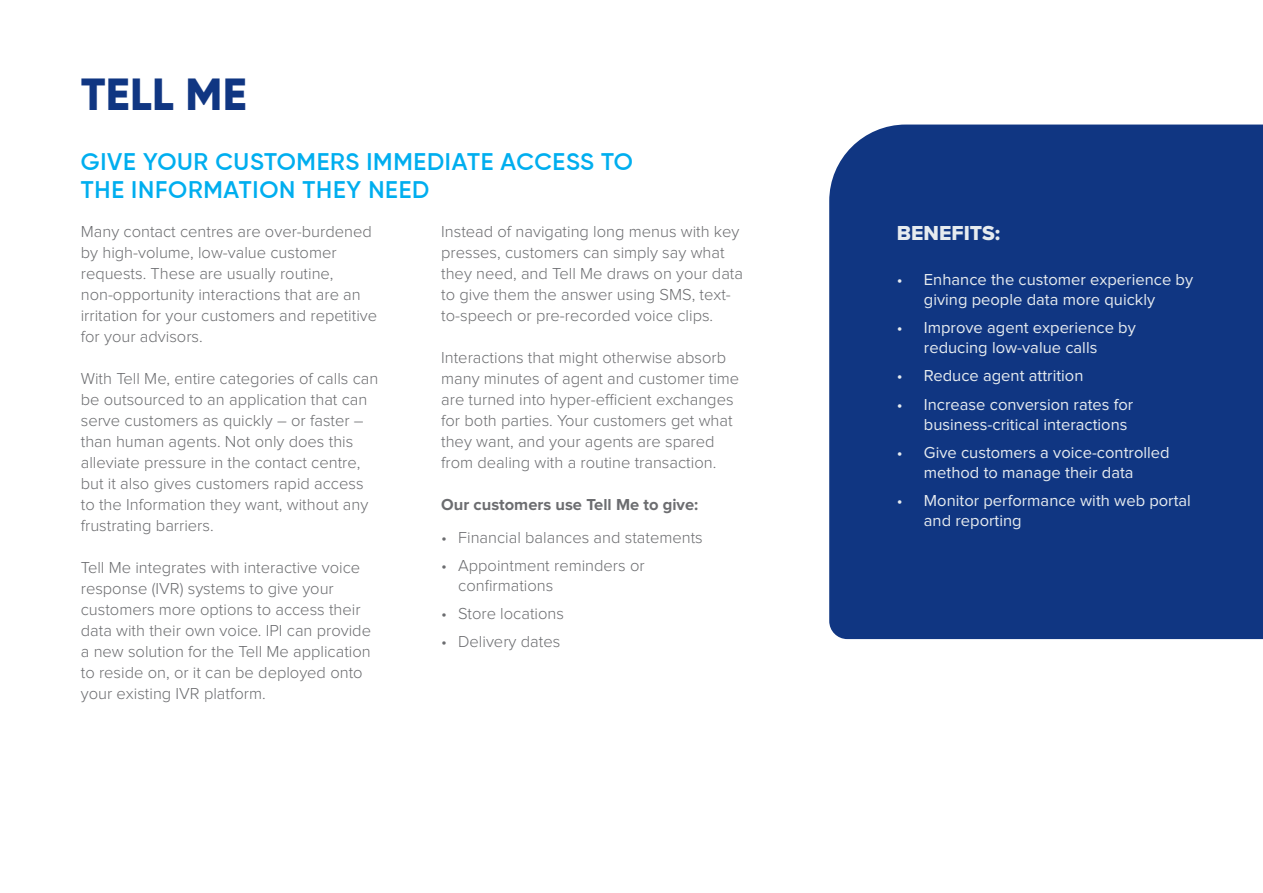
<style>
.page{position:relative;width:1263px;height:893px;background:#fff}
.page>*{position:absolute;margin:0;border:0;box-sizing:border-box;transform-origin:0 0}
.Inside_Title_-_Block{font:800 45px "Gilroy";letter-spacing:.01em;color:#103682}
.Inside_Title-_Block{font:600 24px/28.8px "Gilroy";letter-spacing:.03em;color:#00aeef}
.Large_Bullet_Heading{font:21px "Proxima Nova Extrabld";color:#e6ebef}
.t1{font:300 16.5px/21px "Proxima Nova";color:#6c6d70}
.t2{font:16.5px/19.8px "Proxima Nova";color:#e6ebef}
.t3{font:700 16.5px "Proxima Nova";color:#6c6d70}
</style>
<div class="page">
<div style="left:829px;top:125px;width:434px;height:514px;background:#103682"></div>
<p class="Inside_Title_-_Block" style="left:81px;top:65px;width:167px">TELL ME</p>
<p class="Inside_Title-_Block" style="left:81px;top:147px;width:554px">GIVE YOUR CUSTOMERS IMMEDIATE ACCESS TO<br>THE INFORMATION THEY NEED</p>
<p class="t1" style="left:81px;top:221px;width:298px">Many contact centres are over-burdened by high-volume, low-value customer requests. These are usually routine, non-opportunity interactions that are an irritation for your customers and repetitive for your advisors.</p>
<p class="t1" style="left:81px;top:368px;width:299px">With Tell Me, entire categories of calls can be outsourced to an application that can serve customers as quickly – or faster – than human agents. Not only does this alleviate pressure in the contact centre, but it also gives customers rapid access to the Information they want, without any frustrating barriers.</p>
<p class="t1" style="left:81px;top:557px;width:292px">Tell Me integrates with interactive voice response (IVR) systems to give your customers more options to access their data with their own voice. IPI can provide a new solution for the Tell Me application to reside on, or it can be deployed onto your existing IVR platform.</p>
<p class="t1" style="left:441px;top:221px;width:303px">Instead of navigating long menus with key presses, customers can simply say what they need, and Tell Me draws on your data to give them the answer using SMS, text&shy;to-speech or pre-recorded voice clips.</p>
<p class="t1" style="left:441px;top:347px;width:300px">Interactions that might otherwise absorb many minutes of agent and customer time are turned into hyper-efficient exchanges for both parties. Your customers get what they want, and your agents are spared from dealing with a routine transaction.</p>
<p class="t3" style="left:441px;top:495px;width:259px">Our customers use Tell Me to give:</p>
<p class="t1" style="left:441px;top:527px;width:263px">• Financial balances and statements</p>
<p class="t1" style="left:458px;top:556px;width:188px;line-height:19.8px;text-indent:-17px">• Appointment reminders or confirmations</p>
<p class="t1" style="left:441px;top:603px;width:124px">• Store locations</p>
<p class="t1" style="left:441px;top:632px;width:121px">• Delivery dates</p>
<p class="Large_Bullet_Heading" style="left:897px;top:217px;width:105px">BENEFITS:</p>
<p class="t2" style="left:924px;top:270px;width:271px;text-indent:-27px">• Enhance the customer experience by giving people data more quickly</p>
<p class="t2" style="left:924px;top:318px;width:213px;text-indent:-27px">• Improve agent experience by reducing low-value calls</p>
<p class="t2" style="left:897px;top:366px;width:188px">• Reduce agent attrition</p>
<p class="t2" style="left:924px;top:395px;width:211px;text-indent:-27px">• Increase conversion rates for business-critical interactions</p>
<p class="t2" style="left:897px;top:443px;width:274px;text-align:center">• Give customers a voice-controlled method to manage their data</p>
<p class="t2" style="left:924px;top:491px;width:269px;text-indent:-27px">• Monitor performance with web portal and reporting</p>
</div>
